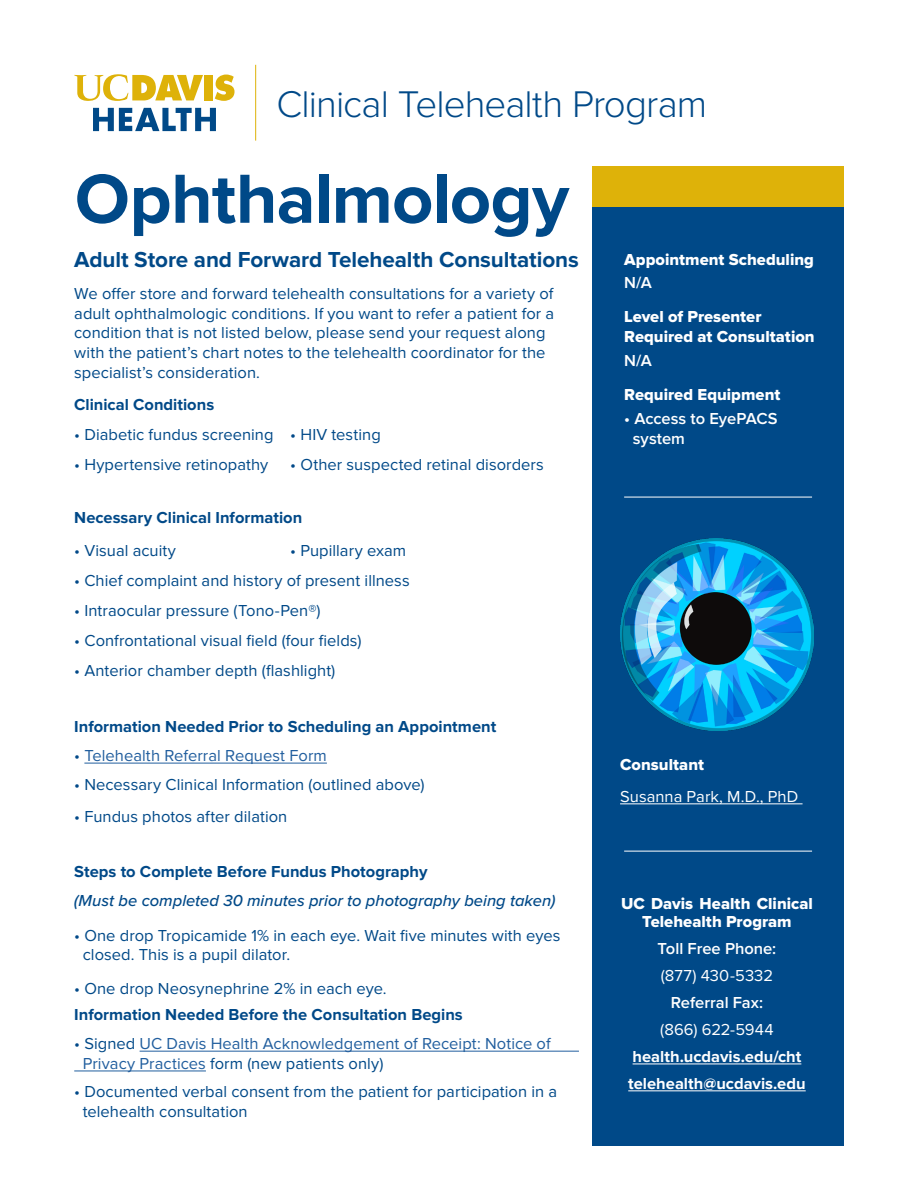
<style>
.page{position:relative;width:918px;height:1188px;background:#fff}
.page>*{position:absolute;margin:0;border:0;box-sizing:border-box;transform-origin:0 0}
.t1{font:700 72px "Proxima Nova";letter-spacing:-.01em;color:#004988}
.t2{font:300 38.55px "Proxima Nova";letter-spacing:-.025em;color:#004988}
.t3{font:700 22.5px "Proxima Nova";letter-spacing:-.005em;color:#004988}
.t4{font:16.5px/19.8px "Proxima Nova";letter-spacing:.005em;color:#004988}
.t5{font:700 16.5px "Proxima Nova";color:#004988}
.t6{font:16.5px/20.2px "Proxima Nova Extrabld";color:#fff}
.t7{font:16.5px/19.8px "Proxima Nova";letter-spacing:.005em;color:#215e9e}
.t8{font:600 16.5px/20.2px "Proxima Nova";color:#fff}
.t9{font:italic 500 16.5px "Proxima Nova";color:#004988}
.t10{font:16.5px "Proxima Nova";color:#fff}
.t11{font:700 16.5px/26.8px "Proxima Nova";color:#fff}
.s1{color:#004988}
</style>
<div class="page">
<div style="left:592px;top:193px;width:252px;height:953px;background:#004988"></div>
<hr style="left:624px;top:497px;width:188px;height:1px;background:#fff">
<hr style="left:624px;top:851px;width:188px;height:1px;background:#fff">
<div style="left:592px;top:166px;width:252px;height:40px;background:#deb209"></div>
<hr style="left:633px;top:1064px;width:168px;height:1px;background:#fff">
<hr style="left:628px;top:1091px;width:178px;height:1px;background:#fff">
<hr style="left:84px;top:763px;width:243px;height:1px;background:#215e9e">
<hr style="left:140px;top:1051px;width:439px;height:1px;background:#215e9e">
<hr style="left:74px;top:1071px;width:132px;height:1px;background:#215e9e">
<hr style="left:255px;top:65px;width:1px;height:76px;background:#deb209">
<svg style="left:93px;top:108px;width:123px;height:23px"></svg>
<svg style="left:215px;top:75px;width:20px;height:26px"></svg>
<div style="left:204px;top:75px;width:9px;height:25px;background:#deb209"></div>
<svg style="left:74px;top:74px;width:129px;height:27px"></svg>
<hr style="left:620px;top:804px;width:183px;height:1px;background:#fff">
<img style="left:621px;top:538px;width:193px;height:193px">
<h2 class="t2" style="left:277px;top:82px;width:432px">Clinical Telehealth Program</h2>
<h1 class="t1" style="left:75px;top:157px;width:496px">Ophthalmology</h1>
<h3 class="t3" style="left:74px;top:246px;width:506px">Adult Store and Forward Telehealth Consultations</h3>
<p class="t4" style="left:74px;top:284px;width:482px">We offer store and forward telehealth consultations for a variety of adult ophthalmologic conditions. If you want to refer a patient for a condition that is not listed below, please send your request along with the patient’s chart notes to the telehealth coordinator for the specialist’s consideration.</p>
<p class="t5" style="left:74px;top:395px;width:141px">Clinical Conditions</p>
<p class="t4" style="left:74px;top:425px;width:308px">• Diabetic fundus screening • HIV testing</p>
<p class="t4" style="left:74px;top:455px;width:196px">• Hypertensive retinopathy</p>
<p class="t4" style="left:290px;top:455px;width:255px">• Other suspected retinal disorders</p>
<p class="t5" style="left:74px;top:508px;width:229px">Necessary Clinical Information</p>
<p class="t4" style="left:74px;top:541px;width:103px">• Visual acuity</p>
<p class="t4" style="left:290px;top:541px;width:118px">• Pupillary exam</p>
<p class="t4" style="left:74px;top:571px;width:337px">• Chief complaint and history of present illness</p>
<p class="t4" style="left:74px;top:601px;width:248px">• Intraocular pressure (Tono-Pen®)</p>
<p class="t4" style="left:74px;top:631px;width:289px">• Confrontational visual field (four fields)</p>
<p class="t4" style="left:74px;top:661px;width:263px">• Anterior chamber depth (flashlight)</p>
<p class="t5" style="left:74px;top:717px;width:424px">Information Needed Prior to Scheduling an Appointment</p>
<p class="t7" style="left:74px;top:746px;width:254px"><span class="s1">•</span> Telehealth Referral Request Form</p>
<p class="t4" style="left:74px;top:775px;width:352px">• Necessary Clinical Information (outlined above)</p>
<p class="t4" style="left:74px;top:807px;width:215px">• Fundus photos after dilation</p>
<p class="t5" style="left:74px;top:862px;width:355px">Steps to Complete Before Fundus Photography</p>
<p class="t9" style="left:74px;top:891px;width:483px">(Must be completed 30 minutes prior to photography being taken)</p>
<p class="t4" style="left:83px;top:926px;width:479px;text-indent:-9px">• One drop Tropicamide 1% in each eye. Wait five minutes with eyes closed. This is a pupil dilator.</p>
<p class="t4" style="left:74px;top:979px;width:314px">• One drop Neosynephrine 2% in each eye.</p>
<p class="t5" style="left:74px;top:1005px;width:390px">Information Needed Before the Consultation Begins</p>
<p class="t7" style="left:83px;top:1034px;width:469px;text-indent:-9px"><span class="s1">• Signed</span> UC Davis Health Acknowledgement of Receipt: Notice of<br>Privacy Practices <span class="s1">form (new patients only)</span></p>
<p class="t4" style="left:83px;top:1083px;width:476px;text-indent:-9px">• Documented verbal consent from the patient for participation in a telehealth consultation</p>
<p class="t6" style="left:624px;top:250px;width:191px">Appointment Scheduling</p>
<p class="t8" style="left:624px;top:273px;width:29px">N/A</p>
<p class="t6" style="left:624px;top:307px;width:192px">Level of Presenter<br>Required at Consultation</p>
<p class="t8" style="left:624px;top:351px;width:29px">N/A</p>
<p class="t6" style="left:624px;top:385px;width:158px">Required Equipment</p>
<p class="t8" style="left:633px;top:409px;width:146px;text-indent:-8px">• Access to EyePACS system</p>
<p class="t6" style="left:620px;top:756px;width:86px">Consultant</p>
<p class="t10" style="left:620px;top:787px;width:180px">Susanna Park, M.D., PhD</p>
<p class="t6" style="left:621px;top:896px;width:193px;line-height:18px;text-align:center">UC Davis Health Clinical<br>Telehealth Program</p>
<p class="t8" style="left:658px;top:939px;width:120px">Toll Free Phone:</p>
<p class="t10" style="left:661px;top:966px;width:114px">(877) 430-5332</p>
<p class="t8" style="left:671px;top:993px;width:94px">Referral Fax:</p>
<p class="t10" style="left:660px;top:1020px;width:115px">(866) 622-5944</p>
<p class="t11" style="left:628px;top:1044px;width:179px">health.ucdavis.edu/cht telehealth@ucdavis.edu</p>
</div>
